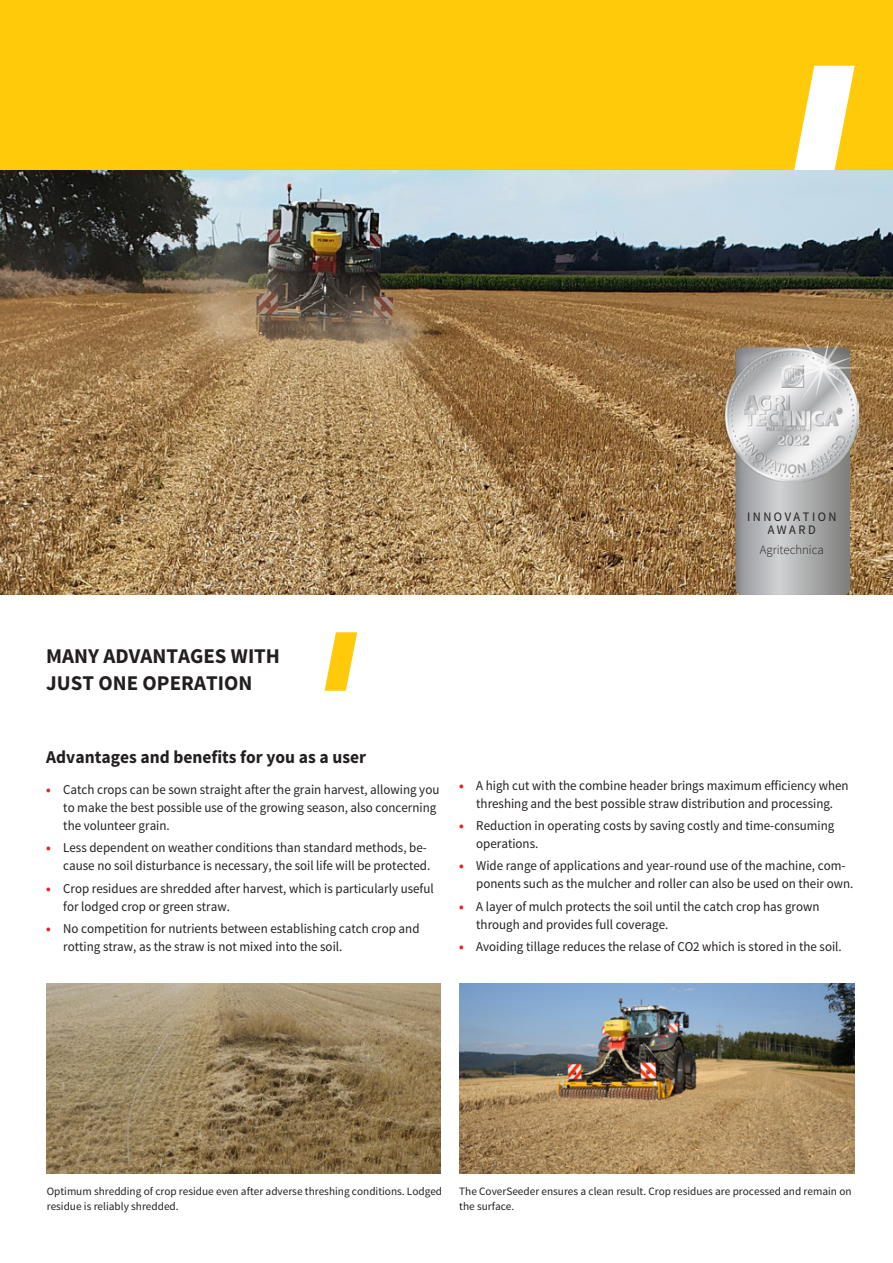
<style>
.page{position:relative;width:893px;height:1263px;background:#fff}
.page>*{position:absolute;margin:0;border:0;box-sizing:border-box;transform-origin:0 0}
.Subheadline_14{font:700 21px/27px "Source Sans Pro";color:#231f20}
.Subheadline_12{font:700 18px "Source Sans Pro";color:#231f20}
.t1{font:13.5px/18px "Source Sans Pro";color:#231f20;scale:.96 1}
.t2{font:12.9px/12.9px "Source Sans Pro";color:#231f20;text-align:center}
.t3{font:300 12.9px "Source Sans Pro";color:#231f20}
.Bildunterschrift{font:11.25px/15px "Source Sans Pro";color:#231f20}
.s1{font-weight:900;color:#ee1d23}
</style>
<div class="page">
<div style="left:0;top:0;width:893px;height:170px;background:#feca0a"></div>
<svg style="left:794px;top:66px;width:61px;height:104px"></svg>
<img style="left:0;top:170px;width:893px;height:424px">
<svg style="left:325px;top:632px;width:32px;height:59px"></svg>
<img style="left:460px;top:983px;width:394px;height:191px">
<img style="left:46px;top:983px;width:395px;height:191px">
<div style="left:733px;top:345px;width:118px;height:250px;background:#231f20;opacity:.2"></div>
<img style="left:726px;top:349px;width:132px;height:133px">
<svg style="left:779px;top:334px;width:87px;height:67px;background:#bbae9e"></svg>
<p class="t2" style="left:747px;top:510px;width:91px">I N N O V A T I O N<br>A W A R D</p>
<p class="t3" style="left:760px;top:542px;width:66px">Agritechnica</p>
<p class="Subheadline_14" style="left:46px;top:644px;width:235px">MANY ADVANTAGES WITH<br>JUST ONE OPERATION</p>
<p class="Subheadline_12" style="left:46px;top:746px;width:321px">Advantages and benefits for you as a user</p>
<p class="t1" style="left:63px;top:781px;width:393px;text-indent:-17px"><span class="s1">•</span> Catch crops can be sown straight after the grain harvest, allowing you to make the best possible use of the growing season, also concerning the volunteer grain.</p>
<p class="t1" style="left:46px;top:839px;width:401px;text-align:right"><span class="s1">•</span> Less dependent on weather conditions than standard methods, be&shy;cause no soil disturbance is necessary, the soil life will be protected.</p>
<p class="t1" style="left:63px;top:879px;width:387px;text-indent:-17px"><span class="s1">•</span> Crop residues are shredded after harvest, which is particularly useful for lodged crop or green straw.</p>
<p class="t1" style="left:63px;top:920px;width:373px;text-indent:-17px"><span class="s1">•</span> No competition for nutrients between establishing catch crop and rotting straw, as the straw is not mixed into the soil.</p>
<p class="t1" style="left:459px;top:777px;width:407px;text-align:center"><span class="s1">•</span> A high cut with the combine header brings maximum efficiency when threshing and the best possible straw distribution and processing.</p>
<p class="t1" style="left:476px;top:817px;width:375px;text-indent:-17px"><span class="s1">•</span> Reduction in operating costs by saving costly and time-consuming operations.</p>
<p class="t1" style="left:476px;top:857px;width:394px;text-indent:-17px"><span class="s1">•</span> Wide range of applications and year-round use of the machine, com&shy;ponents such as the mulcher and roller can also be used on their own.</p>
<p class="t1" style="left:476px;top:897px;width:359px;text-indent:-17px"><span class="s1">•</span> A layer of mulch protects the soil until the catch crop has grown through and provides full coverage.</p>
<p class="t1" style="left:459px;top:938px;width:400px"><span class="s1">•</span> Avoiding tillage reduces the relase of CO2 which is stored in the soil.</p>
<p class="Bildunterschrift" style="left:47px;top:1184px;width:397px">Optimum shredding of crop residue even after adverse threshing conditions. Lodged residue is reliably shredded.</p>
<p class="Bildunterschrift" style="left:459px;top:1184px;width:394px">The CoverSeeder ensures a clean result. Crop residues are processed and remain on the surface.</p>
</div>
